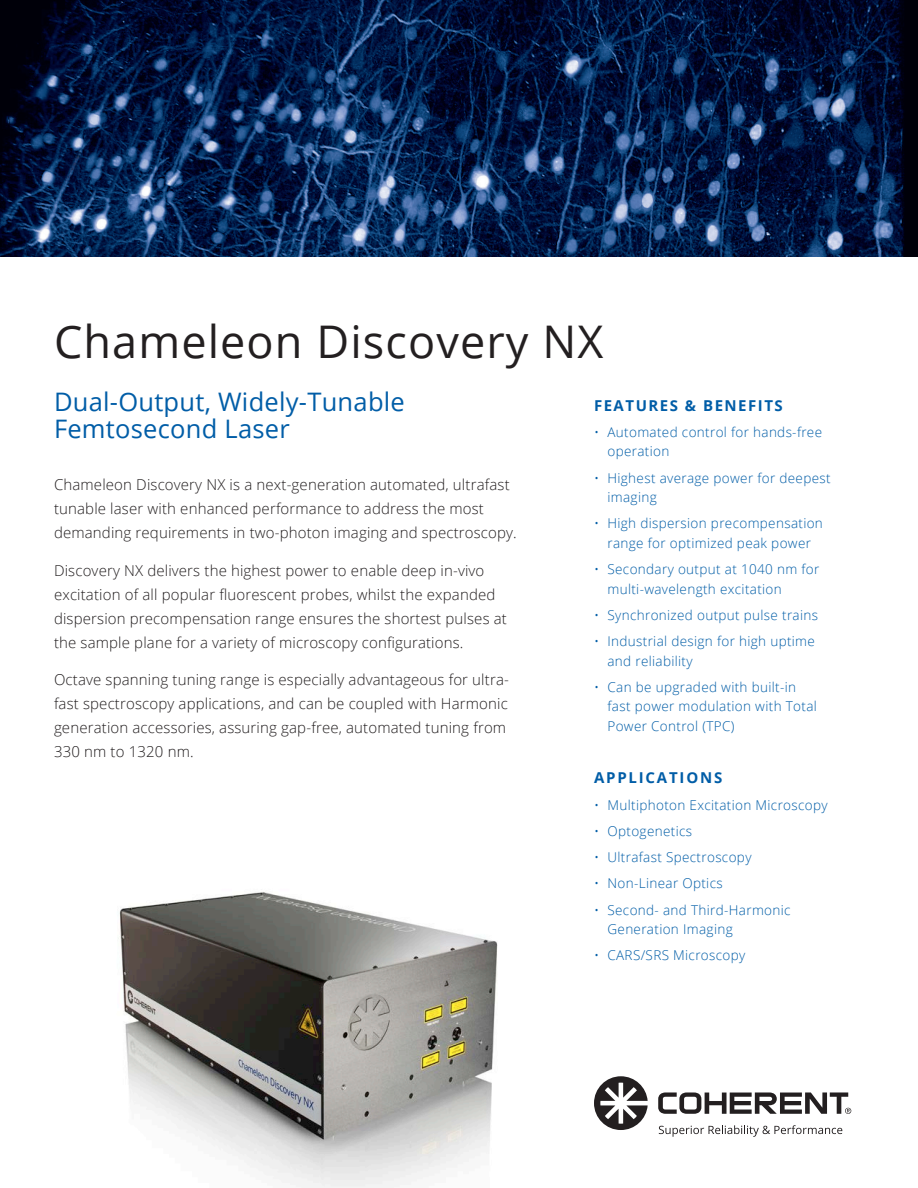
<style>
.page{position:relative;width:918px;height:1188px;background:#fff}
.page>*{position:absolute;margin:0;border:0;box-sizing:border-box;transform-origin:0 0}
.t1{font:45px "Open Sans";letter-spacing:.025em;color:#231f20}
.Subtitle{font:25.5px/27px "Open Sans";letter-spacing:.01em;color:#015da7}
.Body{font:300 15px/24px "Open Sans";letter-spacing:.01em;color:#231f20}
.FEATURES_BENEFITS_AP{font:700 15px "Open Sans";letter-spacing:.1em;color:#015da7}
.FEATURES_BENEFITS_AP-2{font:700 15px "Open Sans";letter-spacing:.12em;color:#015da7}
.Bullets{font:300 13.5px/19.5px "Open Sans";letter-spacing:.025em;color:#015da7}
</style>
<div class="page">
<svg style="left:659px;top:1125px;width:183px;height:12px"></svg>
<svg style="left:658px;top:1092px;width:193px;height:22px"></svg>
<svg style="left:594px;top:1076px;width:54px;height:54px"></svg>
<img style="left:0;top:0;width:918px;height:256px">
<img style="left:118px;top:892px;width:380px;height:296px">
<p class="t1" style="left:54px;top:311px;width:551px">Chameleon Discovery NX</p>
<p class="Subtitle" style="left:54px;top:387px;width:352px">Dual-Output, Widely-Tunable<br>Femtosecond Laser</p>
<p class="FEATURES_BENEFITS_AP" style="left:594px;top:395px;width:190px">FEATURES &amp; BENEFITS</p>
<p class="Bullets" style="left:608px;top:422px;width:216px;text-indent:-13px">• Automated control for hands-free operation</p>
<p class="Bullets" style="left:608px;top:468px;width:225px;text-indent:-13px">• Highest average power for deepest imaging</p>
<p class="Bullets" style="left:594px;top:513px;width:230px;text-align:center">• High dispersion precompensation range for optimized peak power</p>
<p class="Bullets" style="left:608px;top:559px;width:213px;text-indent:-14px">• Secondary output at 1040 nm for multi-wavelength excitation</p>
<p class="Bullets" style="left:594px;top:605px;width:226px">• Synchronized output pulse trains</p>
<p class="Bullets" style="left:608px;top:631px;width:209px;text-indent:-14px">• Industrial design for high uptime and reliability</p>
<p class="Bullets" style="left:608px;top:677px;width:211px;text-indent:-14px">• Can be upgraded with built-in fast power modulation with Total<br>Power Control (TPC)</p>
<p class="FEATURES_BENEFITS_AP-2" style="left:594px;top:767px;width:130px">APPLICATIONS</p>
<p class="Bullets" style="left:594px;top:795px;width:235px">• Multiphoton Excitation Microscopy</p>
<p class="Bullets" style="left:594px;top:821px;width:100px">• Optogenetics</p>
<p class="Bullets" style="left:594px;top:847px;width:159px">• Ultrafast Spectroscopy</p>
<p class="Bullets" style="left:594px;top:873px;width:130px">• Non-Linear Optics</p>
<p class="Bullets" style="left:608px;top:900px;width:185px;text-indent:-14px">• Second- and Third-Harmonic<br>Generation Imaging</p>
<p class="Bullets" style="left:594px;top:945px;width:153px">• CARS/SRS Microscopy</p>
<p class="Body" style="left:54px;top:472px;width:464px">Chameleon Discovery NX is a next-generation automated, ultrafast tunable laser with enhanced performance to address the most demanding requirements in two-photon imaging and spectroscopy.</p>
<p class="Body" style="left:54px;top:558px;width:454px">Discovery NX delivers the highest power to enable deep in-vivo excitation of all popular fluorescent probes, whilst the expanded dispersion precompensation range ensures the shortest pulses at the sample plane for a variety of microscopy configurations.</p>
<p class="Body" style="left:54px;top:667px;width:456px">Octave spanning tuning range is especially advantageous for ultra&shy;fast spectroscopy applications, and can be coupled with Harmonic generation accessories, assuring gap-free, automated tuning from 330 nm to 1320 nm.</p>
</div>
